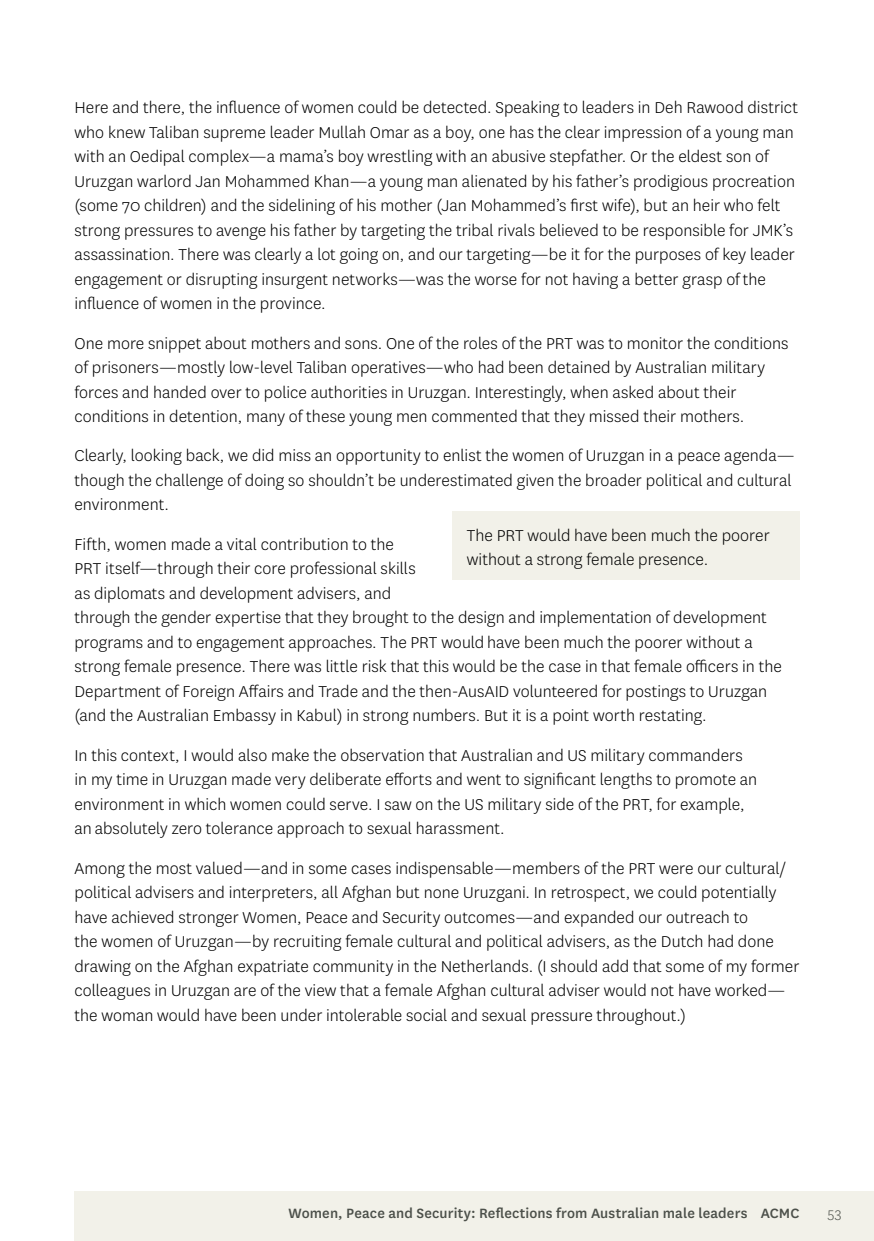
<style>
.page{position:relative;width:874px;height:1241px;background:#fff}
.page>*{position:absolute;margin:0;border:0;box-sizing:border-box;transform-origin:0 0}
.t1{font:300 18.38px/24.5px "National";color:#000}
.t2{font:500 15.75px "National";letter-spacing:.01em;color:#4c504a}
.t3{font:300 15.75px "National";color:#4c504a}
</style>
<div class="page">
<div style="left:74px;top:1191px;width:799px;height:49px;background:#f2f1e9"></div>
<div style="left:451px;top:512px;width:348px;height:68px;background:#f2f1e9"></div>
<p class="t1" style="left:74px;top:95px;width:724px">Here and there, the influence of women could be detected. Speaking to leaders in Deh Rawood district who knew Taliban supreme leader Mullah Omar as a boy, one has the clear impression of a young man with an Oedipal complex—a mama’s boy wrestling with an abusive stepfather. Or the eldest son of Uruzgan warlord Jan Mohammed Khan—a young man alienated by his father’s prodigious procreation (some 70 children) and the sidelining of his mother (Jan Mohammed’s first wife), but an heir who felt strong pressures to avenge his father by targeting the tribal rivals believed to be responsible for JMK’s assassination. There was clearly a lot going on, and our targeting—be it for the purposes of key leader engagement or disrupting insurgent networks—was the worse for not having a better grasp of the influence of women in the province.</p>
<p class="t1" style="left:74px;top:330px;width:715px">One more snippet about mothers and sons. One of the roles of the PRT was to monitor the conditions of prisoners—mostly low-level Taliban operatives—who had been detained by Australian military forces and handed over to police authorities in Uruzgan. Interestingly, when asked about their conditions in detention, many of these young men commented that they missed their mothers.</p>
<p class="t1" style="left:74px;top:443px;width:721px">Clearly, looking back, we did miss an opportunity to enlist the women of Uruzgan in a peace agenda— though the challenge of doing so shouldn’t be underestimated given the broader political and cultural environment.</p>
<p class="t1" style="left:74px;top:531px;width:708px">Fifth, women made a vital contribution to the<br>PRT itself—through their core professional skills<br>as diplomats and development advisers, and<br>through the gender expertise that they brought to the design and implementation of development programs and to engagement approaches. The PRT would have been much the poorer without a strong female presence. There was little risk that this would be the case in that female officers in the Department of Foreign Affairs and Trade and the then-AusAID volunteered for postings to Uruzgan (and the Australian Embassy in Kabul) in strong numbers. But it is a point worth restating.</p>
<p class="t1" style="left:74px;top:742px;width:684px">In this context, I would also make the observation that Australian and US military commanders in my time in Uruzgan made very deliberate efforts and went to significant lengths to promote an environment in which women could serve. I saw on the US military side of the PRT, for example, an absolutely zero tolerance approach to sexual harassment.</p>
<p class="t1" style="left:74px;top:855px;width:726px">Among the most valued—and in some cases indispensable—members of the PRT were our cultural/ political advisers and interpreters, all Afghan but none Uruzgani. In retrospect, we could potentially have achieved stronger Women, Peace and Security outcomes—and expanded our outreach to<br>the women of Uruzgan—by recruiting female cultural and political advisers, as the Dutch had done drawing on the Afghan expatriate community in the Netherlands. (I should add that some of my former colleagues in Uruzgan are of the view that a female Afghan cultural adviser would not have worked— the woman would have been under intolerable social and sexual pressure throughout.)</p>
<p class="t1" style="left:466px;top:522px;width:304px">The PRT would have been much the poorer without a strong female presence.</p>
<p class="t2" style="left:288px;top:1202px;width:512px">Women, Peace and Security: Reflections from Australian male leaders ACMC</p>
<p class="t3" style="left:827px;top:1203px;width:16px">53</p>
</div>
